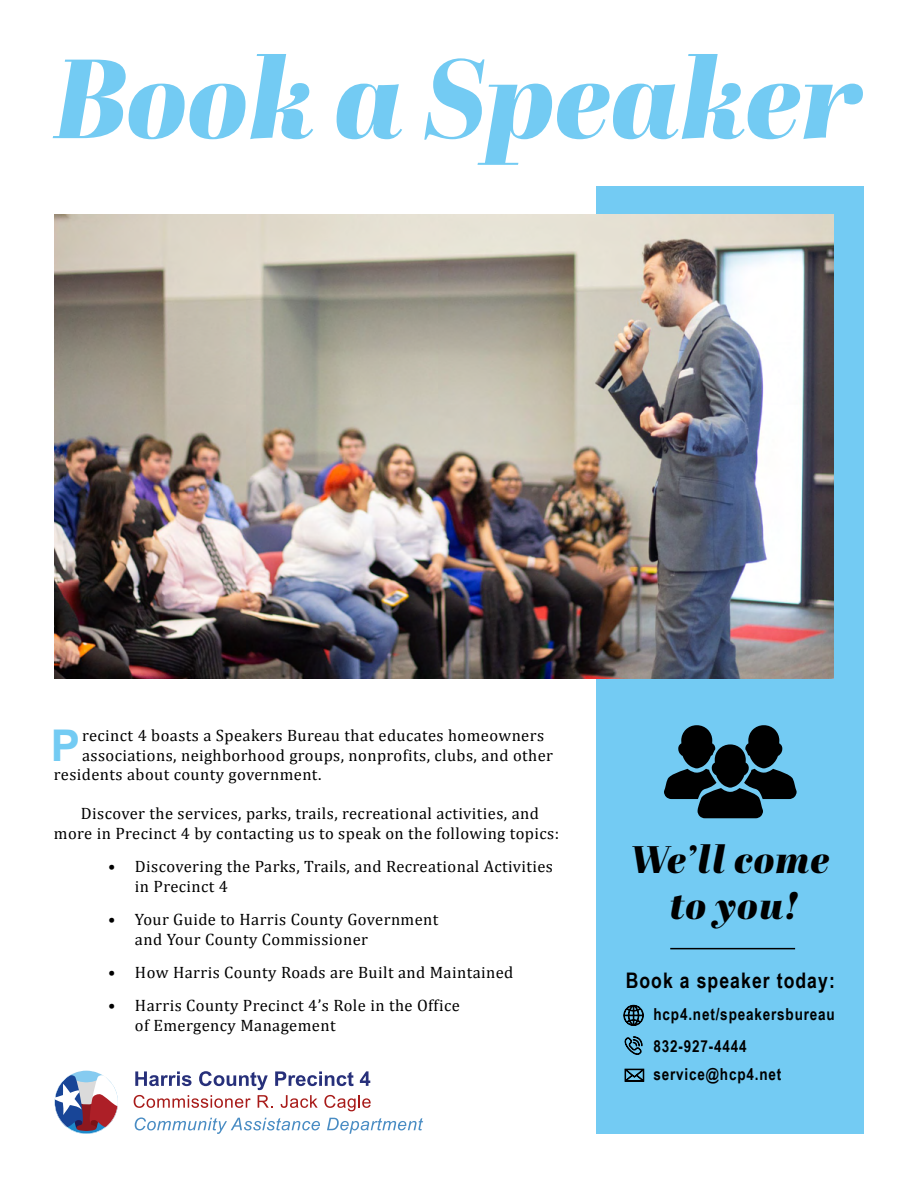
<style>
.page{position:relative;width:918px;height:1188px;background:#fff}
.page>*{position:absolute;margin:0;border:0;box-sizing:border-box;transform-origin:0 0}
.t1{font:italic 112.2px "Abril Fatface";color:#73cbf3}
.t2{font:700 43.8px "Arial";color:#73cbf3}
.t3{font:italic 38.4px/45.6px "Abril Fatface";letter-spacing:.025em;color:#000;text-align:center}
.t4{font:700 21.45px "Arial Narrow";letter-spacing:.05em;color:#000}
.t5{font:16.5px/19.8px "Cambria";letter-spacing:.025em;color:#000}
.t6{font:700 16.5px/31.5px "Arial Narrow";letter-spacing:.05em;color:#000}
</style>
<div class="page">
<div style="left:597px;top:187px;width:267px;height:947px;background:#73cbf3"></div>
<img style="left:54px;top:214px;width:780px;height:464px">
<svg style="left:134px;top:1071px;width:237px;height:40px"></svg>
<svg style="left:135px;top:1117px;width:185px;height:17px"></svg>
<svg style="left:327px;top:1118px;width:96px;height:16px"></svg>
<svg style="left:54px;top:1070px;width:64px;height:64px"></svg>
<svg style="left:664px;top:725px;width:133px;height:93px"></svg>
<svg style="left:624px;top:1036px;width:19px;height:19px"></svg>
<svg style="left:624px;top:1069px;width:21px;height:13px"></svg>
<svg style="left:623px;top:1004px;width:21px;height:22px"></svg>
<hr style="left:670px;top:948px;width:125px;height:1px;background:#000">
<h1 class="t1" style="left:54px;top:18px;width:810px">Book a Speaker</h1>
<h2 class="t2" style="left:51px;top:716px;width:31px">P</h2>
<p class="t5" style="left:82px;top:726px;width:463px">recinct 4 boasts a Speakers Bureau that educates homeowners</p>
<p class="t5" style="left:82px;top:745px;width:472px">associations, neighborhood groups, nonprofits, clubs, and other</p>
<p class="t5" style="left:54px;top:765px;width:269px">residents about county government.</p>
<p class="t5" style="left:54px;top:804px;width:507px;text-align:center">Discover the services, parks, trails, recreational activities, and<br>more in Precinct 4 by contacting us to speak on the following topics:</p>
<p class="t5" style="left:135px;top:856px;width:419px;text-indent:-27px">• Discovering the Parks, Trails, and Recreational Activities in Precinct 4</p>
<p class="t5" style="left:135px;top:910px;width:305px;text-indent:-27px">• Your Guide to Harris County Government and Your County Commissioner</p>
<p class="t5" style="left:108px;top:963px;width:407px">• How Harris County Roads are Built and Maintained</p>
<p class="t5" style="left:135px;top:996px;width:326px;text-indent:-27px">• Harris County Precinct 4’s Role in the Office of Emergency Management</p>
<h3 class="t3" style="left:631px;top:835px;width:200px">We’ll come to you!</h3>
<h3 class="t4" style="left:626px;top:964px;width:211px">Book a speaker today:</h3>
<p class="t6" style="left:653px;top:998px;width:183px">hcp4.net/speakersbureau<br>832-927-4444</p>
<p class="t6" style="left:653px;top:1058px;width:129px">service@hcp4.net</p>
</div>
